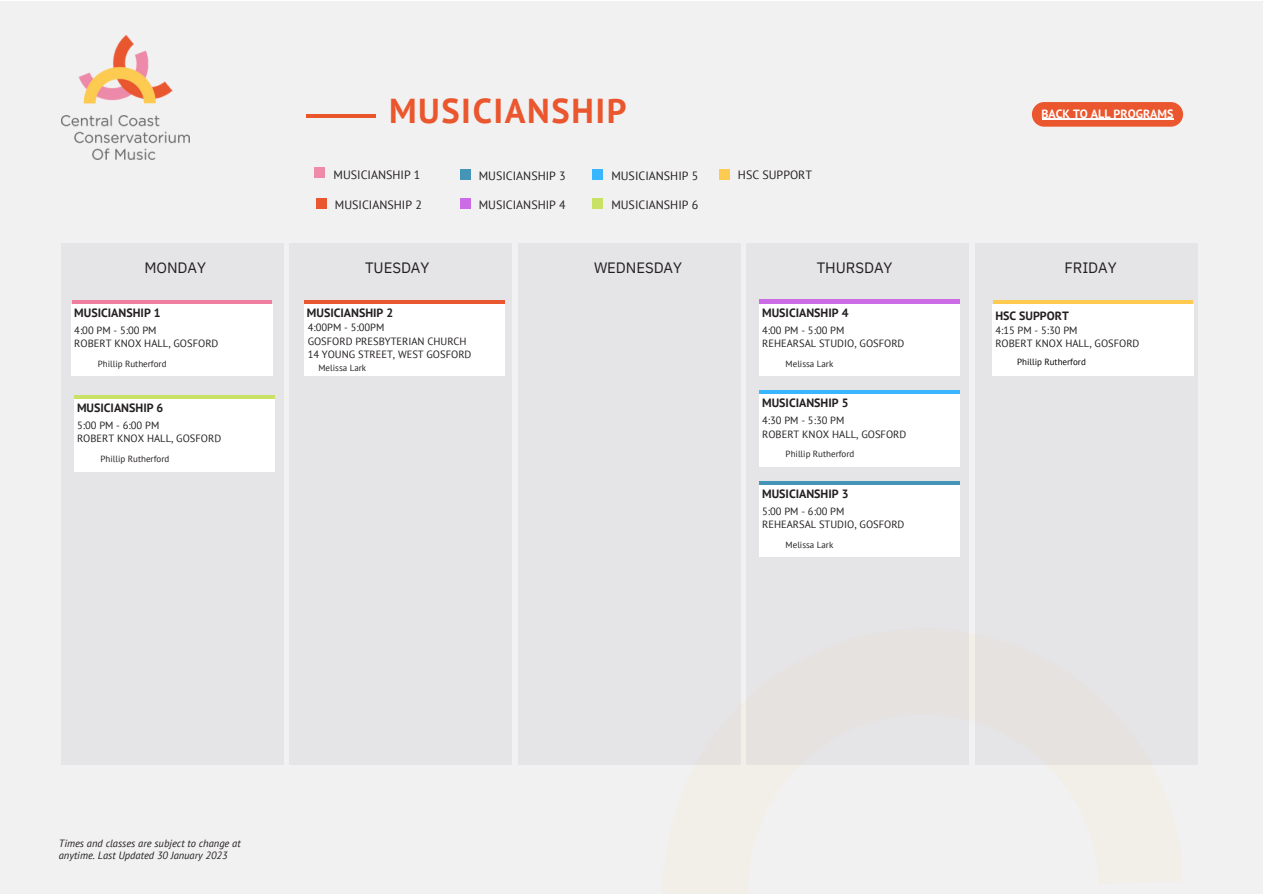
<style>
.page{position:relative;width:1263px;height:894px;background:#fff}
.page>*{position:absolute;margin:0;border:0;box-sizing:border-box;transform-origin:0 0}
.t1{font:700 34.5px "PT Sans";letter-spacing:.045em;color:#ea562d}
.t2{font:15px "IBM Plex Sans";letter-spacing:-.005em;color:#231f20}
.t3{font:700 12px "PT Sans";color:#231f20}
.t4{font:12px "PT Sans";color:#231f20}
.t5{font:700 12px "PT Sans";color:#fff}
.t6{font:10.5px/13.2px "PT Sans";color:#231f20}
.t7{font:italic 10.5px/11.4px "PT Sans";color:#231f20}
.t8{font:9px "PT Sans";color:#231f20}
.t9{font:9px "PT Sans";color:#000}
</style>
<div class="page">
<div style="left:0;top:1px;width:1263px;height:892px;background:#f2f1f2"></div>
<div style="left:61px;top:243px;width:223px;height:521px;background:#e5e4e7"></div>
<div style="left:290px;top:243px;width:222px;height:521px;background:#e5e4e7"></div>
<div style="left:518px;top:243px;width:223px;height:521px;background:#e5e4e7"></div>
<div style="left:746px;top:243px;width:223px;height:521px;background:#e5e4e7"></div>
<div style="left:975px;top:243px;width:222px;height:521px;background:#e5e4e7"></div>
<img style="left:61px;top:35px;width:128px;height:124px">
<hr style="left:306px;top:114px;width:70px;height:3px;background:#ea562b">
<div style="left:315px;top:168px;width:10px;height:10px;background:#ef8aa8"></div>
<svg style="left:72px;top:300px;width:200px;height:5px"></svg>
<div style="left:72px;top:305px;width:200px;height:71px;background:#fff"></div>
<svg style="left:305px;top:300px;width:200px;height:5px"></svg>
<div style="left:305px;top:305px;width:200px;height:71px;background:#fff"></div>
<div style="left:760px;top:300px;width:200px;height:6px;background:#cb6ce6"></div>
<div style="left:760px;top:304px;width:200px;height:71px;background:#fff"></div>
<svg style="left:993px;top:300px;width:200px;height:5px"></svg>
<div style="left:993px;top:305px;width:200px;height:71px;background:#fff"></div>
<div style="left:316px;top:198px;width:10px;height:10px;background:#e95730"></div>
<div style="left:460px;top:169px;width:10px;height:10px;background:#4596b6"></div>
<div style="left:460px;top:198px;width:10px;height:10px;background:#cb6ce6"></div>
<div style="left:593px;top:169px;width:10px;height:10px;background:#38b6ff"></div>
<div style="left:593px;top:198px;width:10px;height:10px;background:#c9e265"></div>
<div style="left:719px;top:169px;width:10px;height:10px;background:#fdcb51"></div>
<svg style="left:1032px;top:102px;width:151px;height:25px;background:#eb633e"></svg>
<hr style="left:1041px;top:119px;width:132px;height:1px;background:#fff">
<svg style="left:75px;top:395px;width:200px;height:5px"></svg>
<div style="left:75px;top:400px;width:200px;height:71px;background:#fff"></div>
<svg style="left:760px;top:390px;width:200px;height:5px"></svg>
<div style="left:760px;top:395px;width:200px;height:71px;background:#fff"></div>
<div style="left:760px;top:481px;width:200px;height:6px;background:#4495b7"></div>
<div style="left:760px;top:485px;width:200px;height:71px;background:#fff"></div>
<h1 class="t1" style="left:389px;top:88px;width:239px">MUSICIANSHIP</h1>
<p class="t5" style="left:1041px;top:106px;width:133px">BACK TO ALL PROGRAMS</p>
<h5 class="t4" style="left:334px;top:167px;width:88px">MUSICIANSHIP 1</h5>
<p class="t4" style="left:335px;top:197px;width:88px">MUSICIANSHIP 2</p>
<h2 class="t4" style="left:479px;top:168px;width:88px">MUSICIANSHIP 3</h2>
<h2 class="t4" style="left:479px;top:197px;width:88px">MUSICIANSHIP 4</h2>
<h2 class="t4" style="left:611px;top:168px;width:88px">MUSICIANSHIP 5</h2>
<h3 class="t4" style="left:611px;top:197px;width:88px">MUSICIANSHIP 6</h3>
<h5 class="t4" style="left:738px;top:166px;width:76px">HSC SUPPORT</h5>
<h4 class="t2" style="left:144px;top:257px;width:63px">MONDAY</h4>
<h4 class="t2" style="left:365px;top:257px;width:66px">TUESDAY</h4>
<h4 class="t2" style="left:594px;top:257px;width:90px">WEDNESDAY</h4>
<h3 class="t2" style="left:817px;top:257px;width:77px">THURSDAY</h3>
<h4 class="t2" style="left:1064px;top:257px;width:54px">FRIDAY</h4>
<h4 class="t3" style="left:74px;top:305px;width:88px">MUSICIANSHIP 1</h4>
<h3 class="t3" style="left:307px;top:305px;width:88px">MUSICIANSHIP 2</h3>
<h3 class="t3" style="left:762px;top:304px;width:88px">MUSICIANSHIP 4</h3>
<h3 class="t3" style="left:995px;top:307px;width:75px">HSC SUPPORT</h3>
<h4 class="t6" style="left:74px;top:323px;width:146px">4:00 PM - 5:00 PM<br>ROBERT KNOX HALL, GOSFORD</h4>
<h2 class="t8" style="left:98px;top:358px;width:70px">Phillip Rutherford</h2>
<h2 class="t6" style="left:308px;top:321px;width:165px">4:00PM - 5:00PM<br>GOSFORD PRESBYTERIAN CHURCH<br>14 YOUNG STREET, WEST GOSFORD</h2>
<h5 class="t8" style="left:318px;top:361px;width:49px">Melissa Lark</h5>
<p class="t6" style="left:762px;top:323px;width:144px">4:00 PM - 5:00 PM<br>REHEARSAL STUDIO, GOSFORD</p>
<h5 class="t8" style="left:786px;top:357px;width:49px">Melissa Lark</h5>
<p class="t6" style="left:995px;top:323px;width:146px">4:15 PM - 5:30 PM<br>ROBERT KNOX HALL, GOSFORD</p>
<p class="t9" style="left:1017px;top:356px;width:70px">Phillip Rutherford</p>
<h3 class="t3" style="left:77px;top:400px;width:88px">MUSICIANSHIP 6</h3>
<h3 class="t3" style="left:762px;top:395px;width:88px">MUSICIANSHIP 5</h3>
<p class="t6" style="left:77px;top:418px;width:146px">5:00 PM - 6:00 PM<br>ROBERT KNOX HALL, GOSFORD</p>
<p class="t6" style="left:762px;top:414px;width:146px">4:30 PM - 5:30 PM<br>ROBERT KNOX HALL, GOSFORD</p>
<h5 class="t8" style="left:101px;top:453px;width:70px">Phillip Rutherford</h5>
<h5 class="t8" style="left:786px;top:448px;width:70px">Phillip Rutherford</h5>
<h3 class="t3" style="left:762px;top:485px;width:88px">MUSICIANSHIP 3</h3>
<p class="t6" style="left:762px;top:504px;width:144px">5:00 PM - 6:00 PM<br>REHEARSAL STUDIO, GOSFORD</p>
<h5 class="t8" style="left:786px;top:538px;width:49px">Melissa Lark</h5>
<h4 class="t7" style="left:59px;top:837px;width:183px">Times and classes are subject to change at anytime. Last Updated 30 January 2023</h4>
</div>
